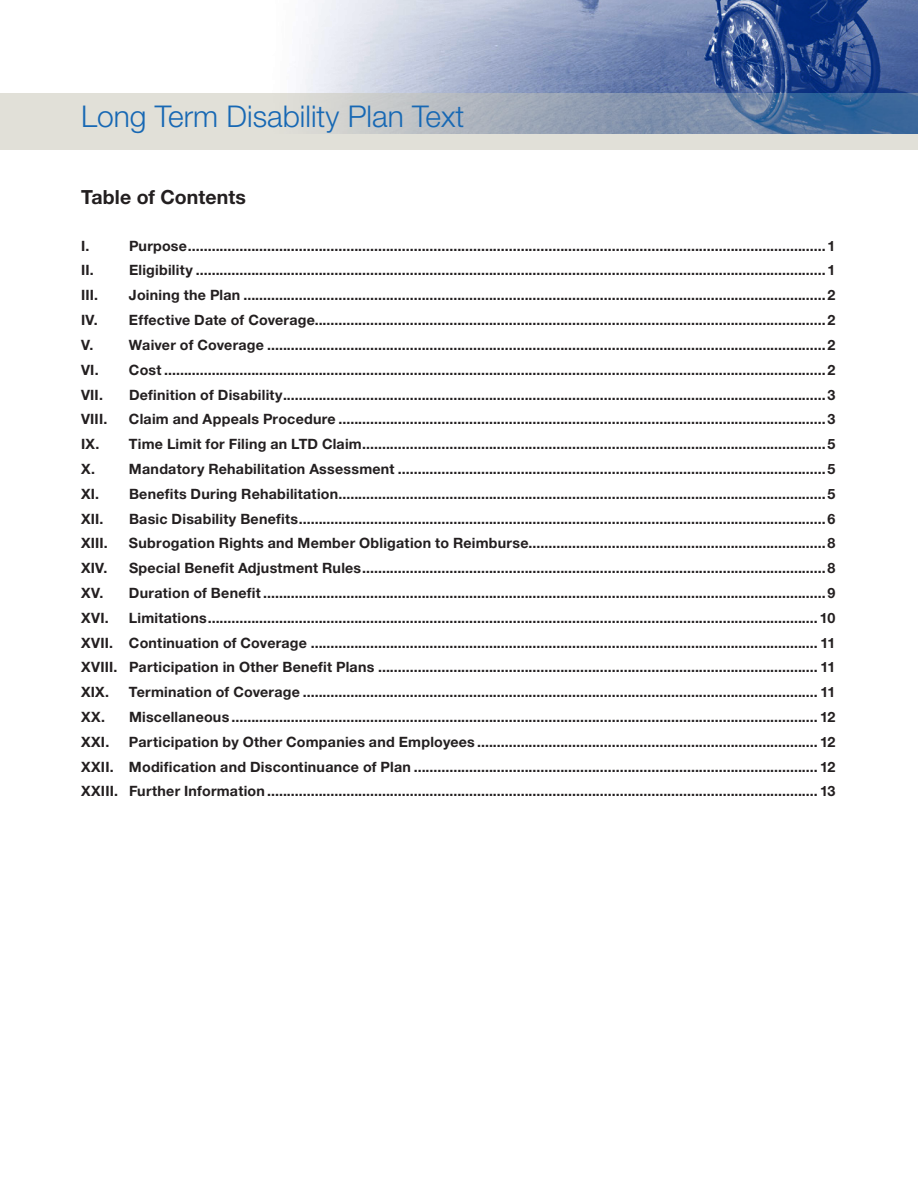
<style>
.page{position:relative;width:918px;height:1188px;background:#fff}
.page>*{position:absolute;margin:0;border:0;box-sizing:border-box;transform-origin:0 0}
.t1{font:300 30px "Helvetica Neue";color:#1768b4}
.TOC_Head{font:700 19.5px "Helvetica Neue";letter-spacing:.005em;color:#231f20}
.TOC_L1{font:700 14.25px "Helvetica Neue";letter-spacing:.015em;color:#231f20}
</style>
<div class="page">
<img style="left:305px;top:0;width:613px;height:93px">
<svg style="left:0;top:93px;width:918px;height:57px;background:#b6bec5"></svg>
<h1 class="t1" style="left:81px;top:98px;width:385px">Long Term Disability Plan Text</h1>
<p class="TOC_Head" style="left:81px;top:185px;width:167px">Table of Contents</p>
<p class="TOC_L1" style="left:81px;top:237px;width:10px">I.</p>
<p class="TOC_L1" style="left:129px;top:237px;width:708px">Purpose.................................................................................................................................................................1</p>
<p class="TOC_L1" style="left:81px;top:262px;width:14px">II.</p>
<p class="TOC_L1" style="left:129px;top:262px;width:708px">Eligibility ...............................................................................................................................................................1</p>
<p class="TOC_L1" style="left:81px;top:286px;width:19px">III.</p>
<p class="TOC_L1" style="left:129px;top:286px;width:708px">Joining the Plan ...................................................................................................................................................2</p>
<p class="TOC_L1" style="left:81px;top:311px;width:756px">IV. Effective Date of Coverage.................................................................................................................................2</p>
<p class="TOC_L1" style="left:81px;top:336px;width:14px">V.</p>
<p class="TOC_L1" style="left:129px;top:336px;width:708px">Waiver of Coverage .............................................................................................................................................2</p>
<p class="TOC_L1" style="left:81px;top:361px;width:756px">VI. Cost .......................................................................................................................................................................2</p>
<p class="TOC_L1" style="left:81px;top:386px;width:24px">VII.</p>
<p class="TOC_L1" style="left:129px;top:386px;width:708px">Definition of Disability.........................................................................................................................................3</p>
<p class="TOC_L1" style="left:81px;top:410px;width:28px">VIII.</p>
<p class="TOC_L1" style="left:129px;top:410px;width:708px">Claim and Appeals Procedure ...........................................................................................................................3</p>
<p class="TOC_L1" style="left:81px;top:435px;width:756px">IX. Time Limit for Filing an LTD Claim.....................................................................................................................5</p>
<p class="TOC_L1" style="left:81px;top:460px;width:756px">X. Mandatory Rehabilitation Assessment ............................................................................................................5</p>
<p class="TOC_L1" style="left:81px;top:485px;width:756px">XI. Benefits During Rehabilitation...........................................................................................................................5</p>
<p class="TOC_L1" style="left:81px;top:510px;width:24px">XII.</p>
<p class="TOC_L1" style="left:129px;top:510px;width:708px">Basic Disability Benefits.....................................................................................................................................6</p>
<p class="TOC_L1" style="left:81px;top:534px;width:28px">XIII.</p>
<p class="TOC_L1" style="left:129px;top:534px;width:708px">Subrogation Rights and Member Obligation to Reimburse...........................................................................8</p>
<p class="TOC_L1" style="left:81px;top:559px;width:28px">XIV.</p>
<p class="TOC_L1" style="left:129px;top:559px;width:708px">Special Benefit Adjustment Rules.....................................................................................................................8</p>
<p class="TOC_L1" style="left:81px;top:584px;width:756px">XV. Duration of Benefit ..............................................................................................................................................9</p>
<p class="TOC_L1" style="left:81px;top:609px;width:29px">XVI.</p>
<p class="TOC_L1" style="left:129px;top:609px;width:708px">Limitations.......................................................................................................................................................... 10</p>
<p class="TOC_L1" style="left:81px;top:634px;width:756px">XVII. Continuation of Coverage ................................................................................................................................ 11</p>
<p class="TOC_L1" style="left:81px;top:659px;width:756px">XVIII. Participation in Other Benefit Plans ............................................................................................................... 11</p>
<p class="TOC_L1" style="left:81px;top:683px;width:30px">XIX.</p>
<p class="TOC_L1" style="left:129px;top:683px;width:708px">Termination of Coverage .................................................................................................................................. 11</p>
<p class="TOC_L1" style="left:81px;top:708px;width:756px">XX. Miscellaneous .................................................................................................................................................... 12</p>
<p class="TOC_L1" style="left:81px;top:733px;width:30px">XXI.</p>
<p class="TOC_L1" style="left:129px;top:733px;width:708px">Participation by Other Companies and Employees ...................................................................................... 12</p>
<p class="TOC_L1" style="left:81px;top:758px;width:756px">XXII. Modification and Discontinuance of Plan ...................................................................................................... 12</p>
<p class="TOC_L1" style="left:81px;top:783px;width:756px">XXIII. Further Information ........................................................................................................................................... 13</p>
</div>
